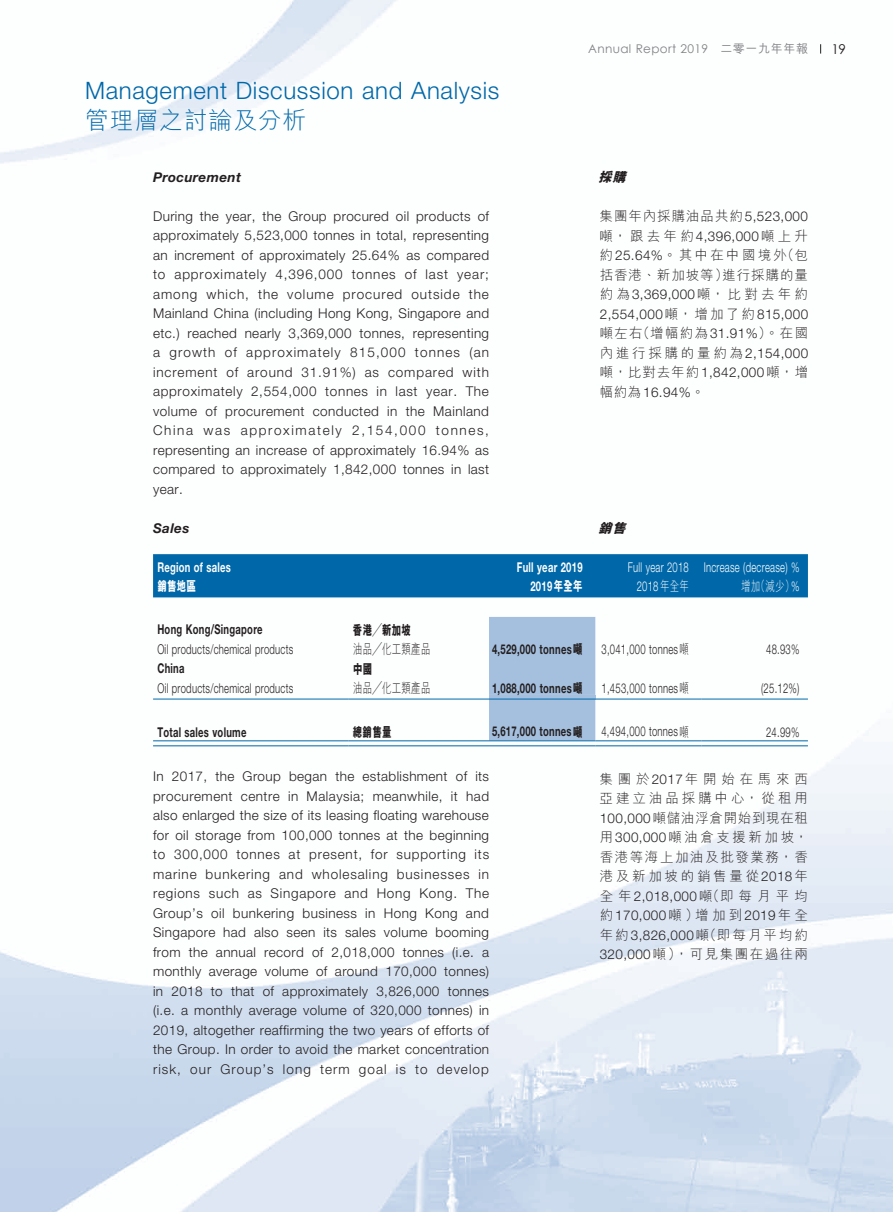
<style>
.page{position:relative;width:893px;height:1212px;background:#fff}
.page>*{position:absolute;margin:0;border:0;box-sizing:border-box;transform-origin:0 0}
.t1{font:300 24px "Helvetica Neue";letter-spacing:.03em;color:#0068a9}
.t2{font:300 24px "M Hei HK";letter-spacing:.03em;color:#0068a9}
.t3{font:300 13.5px/19.5px "Helvetica Neue";letter-spacing:.03em;color:#231f20;text-align:justify}
.t4{font:300 13.5px/19.5px "M Hei HK";letter-spacing:.115em;color:#231f20;text-align:justify}
.t5{font:300 13.5px "Helvetica Neue";letter-spacing:.03em;color:#231f20;scale:.7 1}
.t6{font:700 13.5px "Helvetica Neue";letter-spacing:.03em;color:#231f20;scale:.7 1}
.t7{font:300 13.5px "Helvetica Neue";letter-spacing:.03em;color:#fff;scale:.7 1}
.t8{font:700 13.5px "Helvetica Neue";letter-spacing:.03em;color:#fff;scale:.7 1}
.t9{font:italic 700 13.5px "Helvetica Neue";letter-spacing:.03em;color:#231f20}
.t10{font:300 13.5px "M Hei HK";letter-spacing:.115em;color:#231f20;scale:.7 1}
.t11{font:800 13.5px "M Hei HK";letter-spacing:.03em;color:#231f20;scale:.7 1}
.t12{font:300 13.5px "M Hei HK";color:#fff;scale:.7 1}
.t13{font:800 13.5px "M Hei HK";color:#fff;scale:.7 1}
.t14{font:italic 800 13.5px "M Hei HK";color:#231f20}
.t15{font:13.5px "Century Gothic";color:#231f20}
.t16{font:12px "Century Gothic";letter-spacing:.03em;color:#808285}
.s1{font-family:"M Hei HK";font-weight:500}
.s2{font-family:"Helvetica Neue"}
.s3{font-family:"M Hei HK"}
.s4{font-family:"M Hei HK";font-weight:800}
</style>
<div class="page">
<img style="left:0;top:0;width:893px;height:1212px">
<div style="left:153px;top:554px;width:655px;height:43px;background:#0068a9"></div>
<div style="left:489px;top:617px;width:106px;height:123px;background:#a5c0df"></div>
<svg style="left:489px;top:695px;width:106px;height:4px"></svg>
<hr style="left:153px;top:699px;width:196px;height:1px;background:#0068a9">
<hr style="left:349px;top:699px;width:140px;height:1px;background:#0068a9">
<hr style="left:489px;top:699px;width:106px;height:1px;background:#0068a9">
<hr style="left:595px;top:699px;width:107px;height:1px;background:#0068a9">
<hr style="left:702px;top:699px;width:106px;height:1px;background:#0068a9">
<hr style="left:153px;top:740px;width:196px;height:1px;background:#0068a9">
<hr style="left:153px;top:745px;width:196px;height:1px;background:#0068a9">
<hr style="left:349px;top:740px;width:140px;height:1px;background:#0068a9">
<hr style="left:349px;top:745px;width:140px;height:1px;background:#0068a9">
<hr style="left:489px;top:740px;width:106px;height:1px;background:#0068a9">
<hr style="left:489px;top:745px;width:106px;height:1px;background:#0068a9">
<hr style="left:595px;top:740px;width:107px;height:1px;background:#0068a9">
<hr style="left:595px;top:745px;width:107px;height:1px;background:#0068a9">
<hr style="left:702px;top:740px;width:106px;height:1px;background:#0068a9">
<hr style="left:702px;top:745px;width:106px;height:1px;background:#0068a9">
<h1 class="t1" style="left:85px;top:76px;width:416px">Management Discussion and Analysis</h1>
<h1 class="t2" style="left:85px;top:104px;width:223px">管理層之討論及分析</h1>
<p class="t16" style="left:588px;top:40px;width:221px">Annual Report 2019 <span class="s1">二零一九年年報</span></p>
<p class="t15" style="left:831px;top:40px;width:16px">19</p>
<p class="t14" style="left:598px;top:168px;width:34px">採購</p>
<p class="t4" style="left:600px;top:206px;width:210px">集團年內採購油品共約<span class="s2">5,523,000</span>噸，跟去年約<span class="s2">4,396,000</span>噸上升約<span class="s2">25.64%</span>。其中在中國境外（包括香港、新加坡等）進行採購的量約為<span class="s2">3,369,000</span>噸，比對去年約</p>
<p class="t3" style="left:600px;top:304px;width:210px">2,554,000<span class="s3">噸，增加了約</span>815,000</p>
<p class="t4" style="left:600px;top:323px;width:210px">噸左右（增幅約為<span class="s2">31.91%</span>）。在國內進行採購的量約為<span class="s2">2,154,000</span>噸，比對去年約<span class="s2">1,842,000</span>噸，增</p>
<p class="t3" style="left:600px;top:382px;width:106px"><span class="s3">幅約為</span>16.94%<span class="s3">。</span></p>
<p class="t9" style="left:153px;top:168px;width:90px">Procurement</p>
<p class="t3" style="left:153px;top:206px;width:338px">During the year, the Group procured oil products of approximately 5,523,000 tonnes in total, representing an increment of approximately 25.64% as compared to approximately 4,396,000 tonnes of last year; among which, the volume procured outside the Mainland China (including Hong Kong, Singapore and etc.) reached nearly 3,369,000 tonnes, representing a growth of approximately 815,000 tonnes (an increment of around 31.91%) as compared with approximately 2,554,000 tonnes in last year. The volume of procurement conducted in the Mainland China was approximately 2,154,000 tonnes, representing an increase of approximately 16.94% as compared to approximately 1,842,000 tonnes in last year.</p>
<p class="t9" style="left:153px;top:519px;width:38px">Sales</p>
<p class="t8" style="left:157px;top:558px;width:107px">Region of sales</p>
<p class="t8" style="left:517px;top:558px;width:95px">Full year 2019</p>
<p class="t7" style="left:628px;top:559px;width:247px">Full year 2018 Increase (decrease) %</p>
<p class="t13" style="left:157px;top:577px;width:57px">銷售地區</p>
<p class="t8" style="left:530px;top:578px;width:76px">2019<span class="s4">年全年</span></p>
<p class="t7" style="left:637px;top:578px;width:76px">2018<span class="s3">年全年</span></p>
<p class="t12" style="left:741px;top:577px;width:85px">增加（減少）<span class="s2">%</span></p>
<p class="t6" style="left:157px;top:621px;width:152px">Hong Kong/Singapore</p>
<p class="t11" style="left:353px;top:621px;width:84px">香港╱新加坡</p>
<p class="t5" style="left:157px;top:641px;width:196px">Oil products/chemical products</p>
<p class="t10" style="left:353px;top:640px;width:112px">油品╱化工類產品</p>
<p class="t6" style="left:492px;top:641px;width:131px">4,529,000 tonnes<span class="s4">噸</span></p>
<p class="t5" style="left:601px;top:641px;width:126px">3,041,000 tonnes<span class="s3">噸</span></p>
<p class="t5" style="left:766px;top:641px;width:49px">48.93%</p>
<p class="t6" style="left:157px;top:660px;width:40px">China</p>
<p class="t11" style="left:353px;top:660px;width:29px">中國</p>
<p class="t5" style="left:157px;top:680px;width:196px">Oil products/chemical products</p>
<p class="t10" style="left:353px;top:679px;width:112px">油品╱化工類產品</p>
<p class="t6" style="left:492px;top:680px;width:131px">1,088,000 tonnes<span class="s4">噸</span></p>
<p class="t5" style="left:602px;top:680px;width:126px">1,453,000 tonnes<span class="s3">噸</span></p>
<p class="t5" style="left:761px;top:680px;width:56px">(25.12%)</p>
<p class="t6" style="left:157px;top:723px;width:129px">Total sales volume</p>
<p class="t11" style="left:353px;top:723px;width:57px">總銷售量</p>
<p class="t6" style="left:492px;top:723px;width:131px">5,617,000 tonnes<span class="s4">噸</span></p>
<p class="t5" style="left:601px;top:723px;width:126px">4,494,000 tonnes<span class="s3">噸</span></p>
<p class="t5" style="left:766px;top:723px;width:49px">24.99%</p>
<p class="t3" style="left:153px;top:767px;width:338px">In 2017, the Group began the establishment of its procurement centre in Malaysia; meanwhile, it had also enlarged the size of its leasing floating warehouse for oil storage from 100,000 tonnes at the beginning to 300,000 tonnes at present, for supporting its marine bunkering and wholesaling businesses in regions such as Singapore and Hong Kong. The Group’s oil bunkering business in Hong Kong and Singapore had also seen its sales volume booming from the annual record of 2,018,000 tonnes (i.e. a monthly average volume of around 170,000 tonnes) in 2018 to that of approximately 3,826,000 tonnes (i.e. a monthly average volume of 320,000 tonnes) in 2019, altogether reaffirming the two years of efforts of the Group. In order to avoid the market concentration risk, our Group’s long term goal is to develop</p>
<p class="t14" style="left:598px;top:519px;width:34px">銷售</p>
<p class="t4" style="left:600px;top:768px;width:210px">集團於<span class="s2">2017</span>年開始在馬來西亞建立油品採購中心，從租用<span class="s2">100,000</span>噸儲油浮倉開始到現在租用<span class="s2">300,000</span>噸油倉支援新加坡，香港等海上加油及批發業務，香港及新加坡的銷售量從<span class="s2">2018</span>年全年<span class="s2">2,018,000</span>噸（即每月平均</p>
<p class="t3" style="left:600px;top:905px;width:210px"><span class="s3">約</span>170,000<span class="s3">噸）增加到</span>2019<span class="s3">年全</span></p>
<p class="t4" style="left:600px;top:924px;width:210px">年約<span class="s2">3,826,000</span>噸（即每月平均約<br><span class="s2">320,000</span>噸），可見集團在過往兩</p>
</div>
